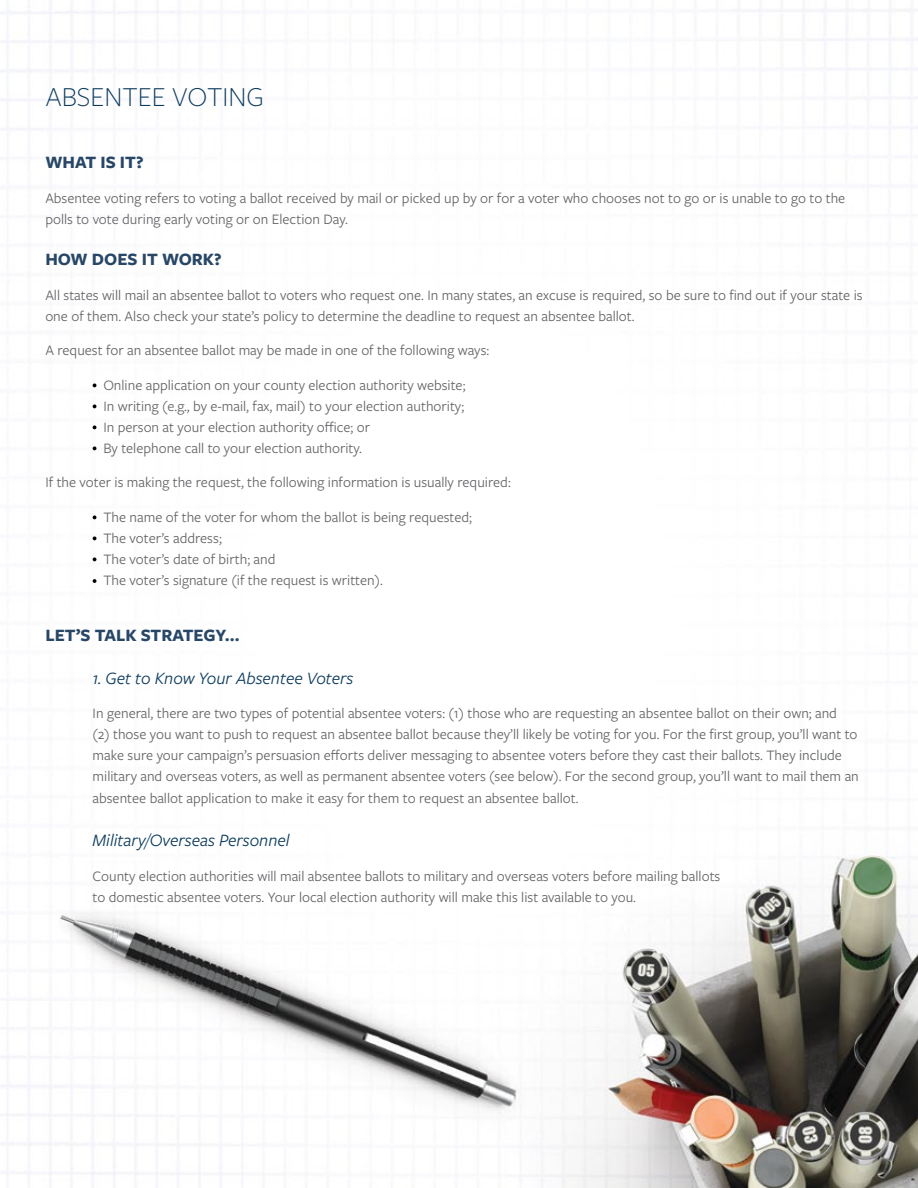
<style>
.page{position:relative;width:918px;height:1188px;background:#fff}
.page>*{position:absolute;margin:0;border:0;box-sizing:border-box;transform-origin:0 0}
.t1{font:300 28.5px "Freight Sans Pro";color:#0c3b5d}
.t2{font:italic 18px "Freight Sans Pro";color:#0c3b5d}
.t3{font:700 18px "Freight Sans Pro";color:#284767}
.t4{font:15px/21.1px "Freight Sans Pro";color:#636466}
</style>
<div class="page">
<img style="left:0;top:0;width:918px;height:1188px">
<svg style="left:93px;top:383px;width:3px;height:4px"></svg>
<svg style="left:93px;top:404px;width:3px;height:4px"></svg>
<svg style="left:93px;top:425px;width:3px;height:4px"></svg>
<svg style="left:93px;top:446px;width:3px;height:4px"></svg>
<svg style="left:93px;top:515px;width:3px;height:4px"></svg>
<svg style="left:93px;top:536px;width:3px;height:4px"></svg>
<svg style="left:93px;top:557px;width:3px;height:4px"></svg>
<svg style="left:93px;top:579px;width:3px;height:4px"></svg>
<h1 class="t1" style="left:45px;top:78px;width:220px">ABSENTEE VOTING</h1>
<p class="t3" style="left:45px;top:150px;width:100px">WHAT IS IT?</p>
<p class="t4" style="left:45px;top:186px;width:801px;line-height:21.6px">Absentee voting refers to voting a ballot received by mail or picked up by or for a voter who chooses not to go or is unable to go to the polls to vote during early voting or on Election Day.</p>
<p class="t3" style="left:45px;top:247px;width:178px">HOW DOES IT WORK?</p>
<p class="t4" style="left:45px;top:284px;width:819px">All states will mail an absentee ballot to voters who request one. In many states, an excuse is required, so be sure to find out if your state is one of them. Also check your state’s policy to determine the deadline to request an absentee ballot.</p>
<p class="t4" style="left:45px;top:339px;width:445px">A request for an absentee ballot may be made in one of the following ways:</p>
<p class="t4" style="left:103px;top:374px;width:364px">Online application on your county election authority website; In writing (e.g., by e-mail, fax, mail) to your election authority; In person at your election authority office; or<br>By telephone call to your election authority.</p>
<p class="t4" style="left:45px;top:471px;width:467px">If the voter is making the request, the following information is usually required:</p>
<p class="t4" style="left:103px;top:506px;width:370px">The name of the voter for whom the ballot is being requested; The voter’s address;<br>The voter’s date of birth; and<br>The voter’s signature (if the request is written).</p>
<p class="t3" style="left:45px;top:622px;width:196px">LET’S TALK STRATEGY…</p>
<p class="t2" style="left:93px;top:666px;width:262px">1. Get to Know Your Absentee Voters</p>
<p class="t4" style="left:93px;top:702px;width:768px">In general, there are two types of potential absentee voters: (1) those who are requesting an absentee ballot on their own; and<br>(2) those you want to push to request an absentee ballot because they’ll likely be voting for you. For the first group, you’ll want to make sure your campaign’s persuasion efforts deliver messaging to absentee voters before they cast their ballots. They include military and overseas voters, as well as permanent absentee voters (see below). For the second group, you’ll want to mail them an absentee ballot application to make it easy for them to request an absentee ballot.</p>
<p class="t2" style="left:93px;top:829px;width:198px">Military/Overseas Personnel</p>
<p class="t4" style="left:93px;top:865px;width:629px">County election authorities will mail absentee ballots to military and overseas voters before mailing ballots to domestic absentee voters. Your local election authority will make this list available to you.</p>
</div>
